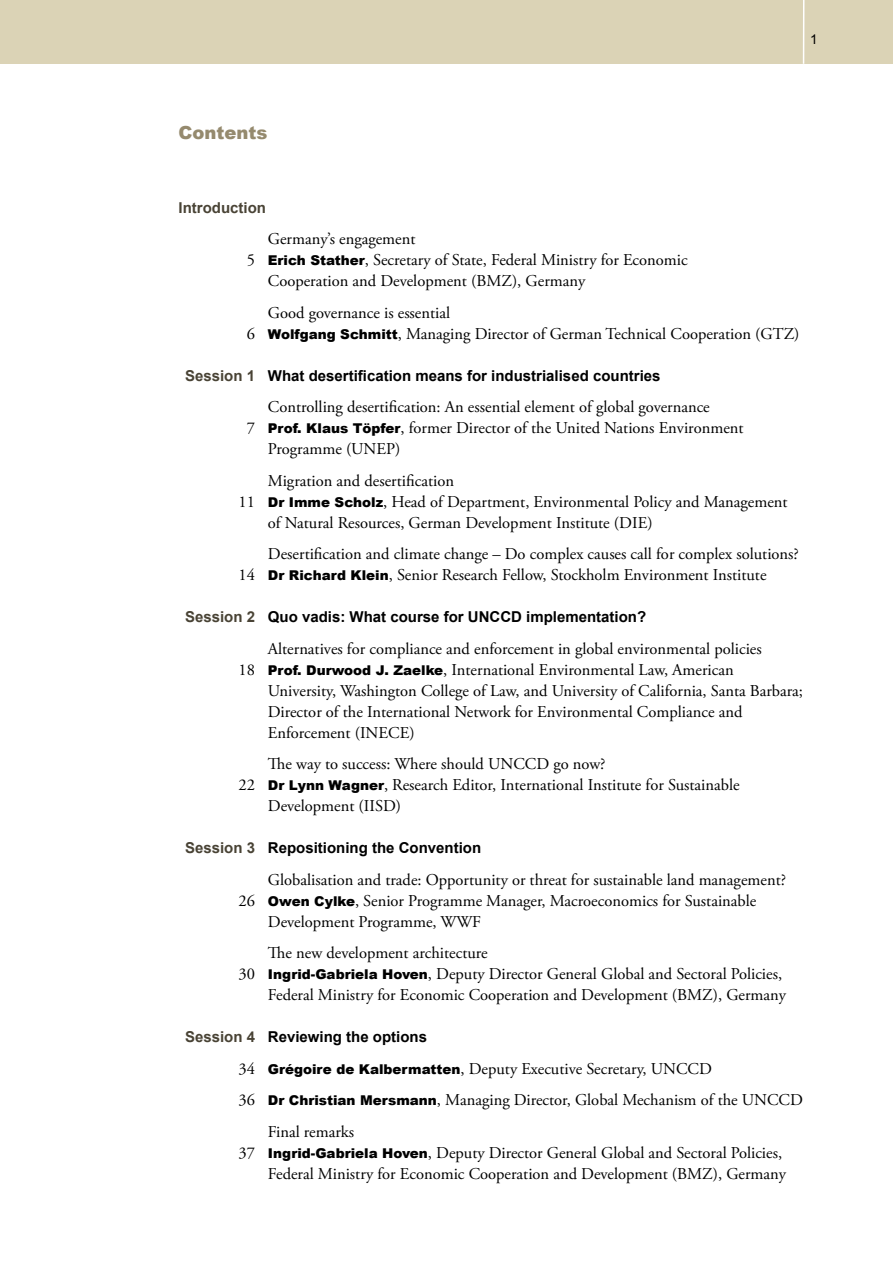
<style>
.page{position:relative;width:893px;height:1263px;background:#fff}
.page>*{position:absolute;margin:0;border:0;box-sizing:border-box;transform-origin:0 0}
.t1{font:900 18px "Arial";color:#958a6e}
.t2{font:16.5px/21px "Adobe Garamond Pro";color:#000}
.t3{font:700 15px "Arial";color:#000}
.t4{font:700 15px "Arial";color:#494335}
.t5{font:13.5px "Arial";color:#000}
.s1{font-family:"Arial";font-weight:900;font-size:13.5px}
.s2{color:#494335}
</style>
<div class="page">
<div style="left:1px;top:0;width:892px;height:63px;background:#dbd3b6"></div>
<hr style="left:803px;top:0;width:1px;height:64px;background:#fff">
<p class="t5" style="left:810px;top:32px;width:9px">1</p>
<p class="t1" style="left:179px;top:123px;width:91px">Contents</p>
<p class="t4" style="left:179px;top:199px;width:89px">Introduction</p>
<p class="t2" style="left:268px;top:229px;width:149px">Germany’s engagement</p>
<p class="t2" style="left:247px;top:250px;width:442px">5 <span class="s1">Erich Stather</span>, Secretary of State, Federal Ministry for Economic</p>
<p class="t2" style="left:268px;top:271px;width:319px">Cooperation and Development (BMZ), Germany</p>
<p class="t2" style="left:247px;top:303px;width:554px;text-indent:21px">Good governance is essential<br>6 <span class="s1">Wolfgang Schmitt</span>, Managing Director of German Technical Cooperation (GTZ)</p>
<p class="t3" style="left:185px;top:367px;width:477px"><span class="s2">Session 1</span> What desertification means for industrialised countries</p>
<p class="t2" style="left:268px;top:397px;width:443px">Controlling desertification: An essential element of global governance</p>
<p class="t2" style="left:247px;top:418px;width:498px">7 <span class="s1">Prof. Klaus Töpfer</span>, former Director of the United Nations Environment</p>
<p class="t2" style="left:268px;top:439px;width:134px">Programme (UNEP)</p>
<p class="t2" style="left:268px;top:471px;width:188px">Migration and desertification</p>
<p class="t2" style="left:239px;top:492px;width:551px">11 <span class="s1">Dr Imme Scholz</span>, Head of Department, Environmental Policy and Management</p>
<p class="t2" style="left:268px;top:513px;width:386px">of Natural Resources, German Development Institute (DIE)</p>
<p class="t2" style="left:239px;top:544px;width:562px;text-indent:29px">Desertification and climate change – Do complex causes call for complex solutions?<br>14 <span class="s1">Dr Richard Klein</span>, Senior Research Fellow, Stockholm Environment Institute</p>
<p class="t3" style="left:185px;top:608px;width:463px"><span class="s2">Session 2</span> Quo vadis: What course for UNCCD implementation?</p>
<p class="t2" style="left:239px;top:639px;width:525px;text-indent:29px">Alternatives for compliance and enforcement in global environmental policies<br>18 <span class="s1">Prof. Durwood J. Zaelke</span>, International Environmental Law, American</p>
<p class="t2" style="left:268px;top:681px;width:537px">University, Washington College of Law, and University of California, Santa Barbara;<br>Director of the International Network for Environmental Compliance and<br>Enforcement (INECE)</p>
<p class="t2" style="left:268px;top:754px;width:339px">The way to success: Where should UNCCD go now?</p>
<p class="t2" style="left:239px;top:775px;width:502px">22 <span class="s1">Dr Lynn Wagner</span>, Research Editor, International Institute for Sustainable</p>
<p class="t2" style="left:268px;top:796px;width:135px">Development (IISD)</p>
<p class="t3" style="left:185px;top:839px;width:298px"><span class="s2">Session 3</span> Repositioning the Convention</p>
<p class="t2" style="left:268px;top:870px;width:520px">Globalisation and trade: Opportunity or threat for sustainable land management?</p>
<p class="t2" style="left:239px;top:891px;width:519px">26 <span class="s1">Owen Cylke</span>, Senior Programme Manager, Macroeconomics for Sustainable</p>
<p class="t2" style="left:268px;top:912px;width:215px">Development Programme, WWF</p>
<p class="t2" style="left:268px;top:943px;width:221px">The new development architecture</p>
<p class="t2" style="left:239px;top:964px;width:545px">30 <span class="s1">Ingrid-Gabriela Hoven</span>, Deputy Director General Global and Sectoral Policies,</p>
<p class="t2" style="left:268px;top:985px;width:520px">Federal Ministry for Economic Cooperation and Development (BMZ), Germany</p>
<p class="t3" style="left:185px;top:1028px;width:243px"><span class="s2">Session 4</span> Reviewing the options</p>
<p class="t2" style="left:239px;top:1059px;width:475px">34 <span class="s1">Grégoire de Kalbermatten</span>, Deputy Executive Secretary, UNCCD</p>
<p class="t2" style="left:239px;top:1090px;width:566px">36 <span class="s1">Dr Christian Mersmann</span>, Managing Director, Global Mechanism of the UNCCD</p>
<p class="t2" style="left:268px;top:1122px;width:88px">Final remarks</p>
<p class="t2" style="left:239px;top:1143px;width:549px;text-align:right">37 <span class="s1">Ingrid-Gabriela Hoven</span>, Deputy Director General Global and Sectoral Policies,<br>Federal Ministry for Economic Cooperation and Development (BMZ), Germany</p>
</div>
